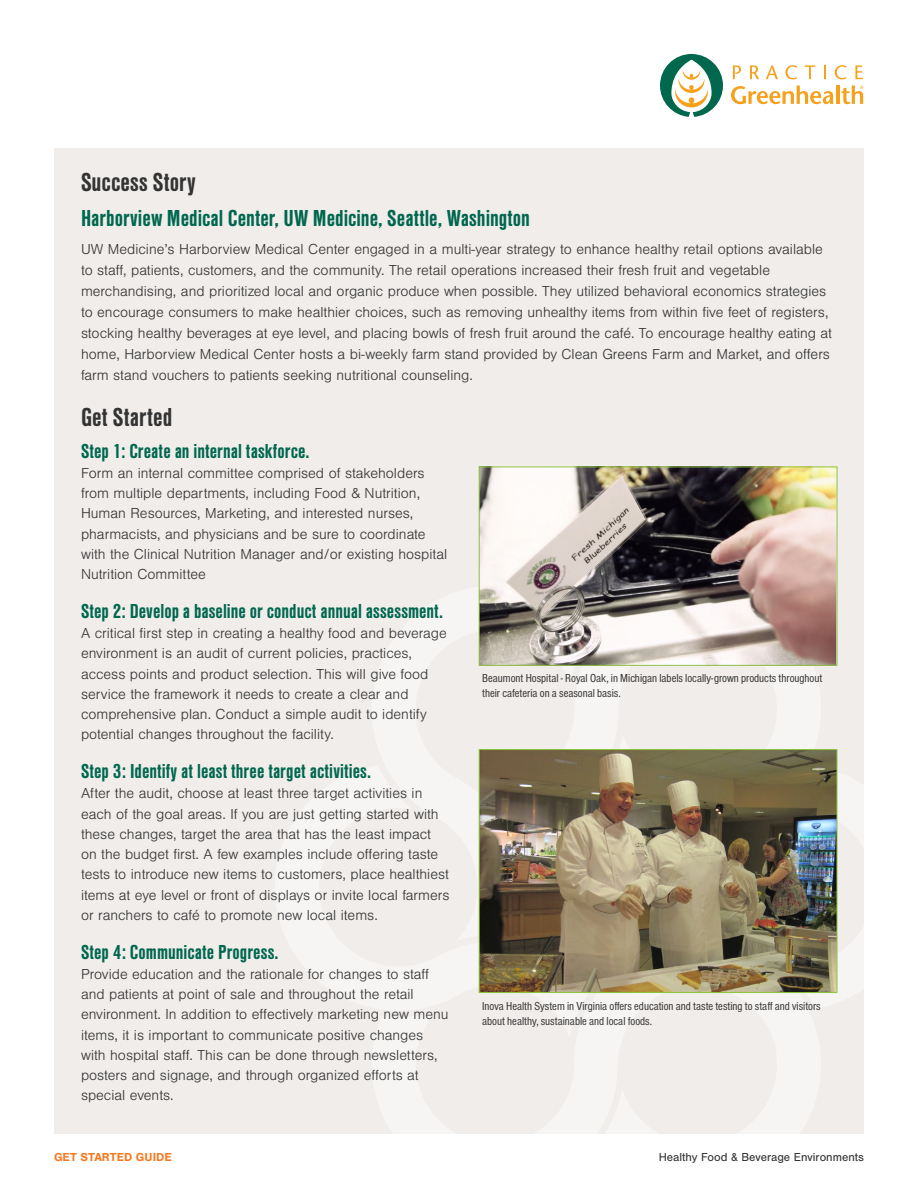
<style>
.page{position:relative;width:918px;height:1188px;background:#fff}
.page>*{position:absolute;margin:0;border:0;box-sizing:border-box;transform-origin:0 0}
.Heading_1{font:700 27px "Nimbus San Con";letter-spacing:.005em;color:#333}
.Paragraph_Style_1{font:700 24px "Nimbus San Con";color:#00674e}
.Paragraph_Style_1-2{font:700 21px "Nimbus San Con";color:#00674e}
.Paragraph_Style_1-3{font:300 15px/20.2px "Nimbus San";color:#333}
.Paragraph_Style_1-4{font:12px/15px "Nimbus San Con";color:#333}
.t1{font:12px "Nimbus San";color:#333}
.t2{font:700 12px "Nimbus San";color:#f47a21}
</style>
<div class="page">
<div style="left:54px;top:148px;width:810px;height:986px;background:#f0edeb"></div>
<img style="left:481px;top:469px;width:354px;height:195px">
<div style="left:479px;top:467px;width:358px;height:199px;border:1px solid #8cbf42"></div>
<img style="left:481px;top:751px;width:354px;height:240px">
<div style="left:479px;top:749px;width:358px;height:244px;border:1px solid #8dc63f"></div>
<svg style="left:660px;top:54px;width:63px;height:63px"></svg>
<svg style="left:733px;top:65px;width:8px;height:14px"></svg>
<svg style="left:750px;top:65px;width:9px;height:14px"></svg>
<svg style="left:766px;top:65px;width:12px;height:14px"></svg>
<svg style="left:785px;top:65px;width:12px;height:14px"></svg>
<svg style="left:805px;top:65px;width:10px;height:14px"></svg>
<svg style="left:824px;top:65px;width:2px;height:14px"></svg>
<svg style="left:835px;top:65px;width:12px;height:14px"></svg>
<svg style="left:855px;top:65px;width:8px;height:14px"></svg>
<svg style="left:731px;top:86px;width:103px;height:18px"></svg>
<hr style="left:836px;top:86px;width:3px;height:18px;background:#f6a01b">
<svg style="left:842px;top:85px;width:21px;height:19px"></svg>
<p class="Heading_1" style="left:81px;top:167px;width:116px">Success Story</p>
<p class="Paragraph_Style_1" style="left:81px;top:205px;width:451px">Harborview Medical Center, UW Medicine, Seattle, Washington</p>
<p class="Paragraph_Style_1-3" style="left:81px;top:239px;width:753px;line-height:21px">UW Medicine’s Harborview Medical Center engaged in a multi-year strategy to enhance healthy retail options available to staff, patients, customers, and the community. The retail operations increased their fresh fruit and vegetable merchandising, and prioritized local and organic produce when possible. They utilized behavioral economics strategies to encourage consumers to make healthier choices, such as removing unhealthy items from within five feet of registers, stocking healthy beverages at eye level, and placing bowls of fresh fruit around the café. To encourage healthy eating at home, Harborview Medical Center hosts a bi-weekly farm stand provided by Clean Greens Farm and Market, and offers farm stand vouchers to patients seeking nutritional counseling.</p>
<p class="Heading_1" style="left:81px;top:402px;width:93px">Get Started</p>
<p class="Paragraph_Style_1-2" style="left:81px;top:439px;width:230px">Step 1: Create an internal taskforce.</p>
<p class="Paragraph_Style_1-3" style="left:81px;top:463px;width:368px">Form an internal committee comprised of stakeholders from multiple departments, including Food &amp; Nutrition, Human Resources, Marketing, and interested nurses, pharmacists, and physicians and be sure to coordinate with the Clinical Nutrition Manager and/or existing hospital Nutrition Committee</p>
<p class="Paragraph_Style_1-2" style="left:81px;top:599px;width:364px">Step 2: Develop a baseline or conduct annual assessment.</p>
<p class="Paragraph_Style_1-3" style="left:81px;top:623px;width:367px">A critical first step in creating a healthy food and beverage environment is an audit of current policies, practices, access points and product selection. This will give food service the framework it needs to create a clear and comprehensive plan. Conduct a simple audit to identify potential changes throughout the facility.</p>
<p class="Paragraph_Style_1-2" style="left:81px;top:760px;width:292px">Step 3: Identify at least three target activities.</p>
<p class="Paragraph_Style_1-3" style="left:81px;top:784px;width:370px">After the audit, choose at least three target activities in each of the goal areas. If you are just getting started with these changes, target the area that has the least impact on the budget first. A few examples include offering taste tests to introduce new items to customers, place healthiest items at eye level or front of displays or invite local farmers or ranchers to café to promote new local items.</p>
<p class="Paragraph_Style_1-2" style="left:81px;top:940px;width:199px">Step 4: Communicate Progress.</p>
<p class="Paragraph_Style_1-3" style="left:81px;top:964px;width:369px">Provide education and the rationale for changes to staff and patients at point of sale and throughout the retail environment. In addition to effectively marketing new menu items, it is important to communicate positive changes with hospital staff. This can be done through newsletters, posters and signage, and through organized efforts at special events.</p>
<p class="Paragraph_Style_1-4" style="left:482px;top:670px;width:342px">Beaumont Hospital - Royal Oak, in Michigan labels locally-grown products throughout their cafeteria on a seasonal basis.</p>
<p class="Paragraph_Style_1-4" style="left:482px;top:999px;width:340px">Inova Health System in Virginia offers education and taste testing to staff and visitors about healthy, sustainable and local foods.</p>
<p class="t2" style="left:54px;top:1150px;width:119px">GET STARTED GUIDE</p>
<p class="t1" style="left:659px;top:1150px;width:207px">Healthy Food &amp; Beverage Environments</p>
</div>
